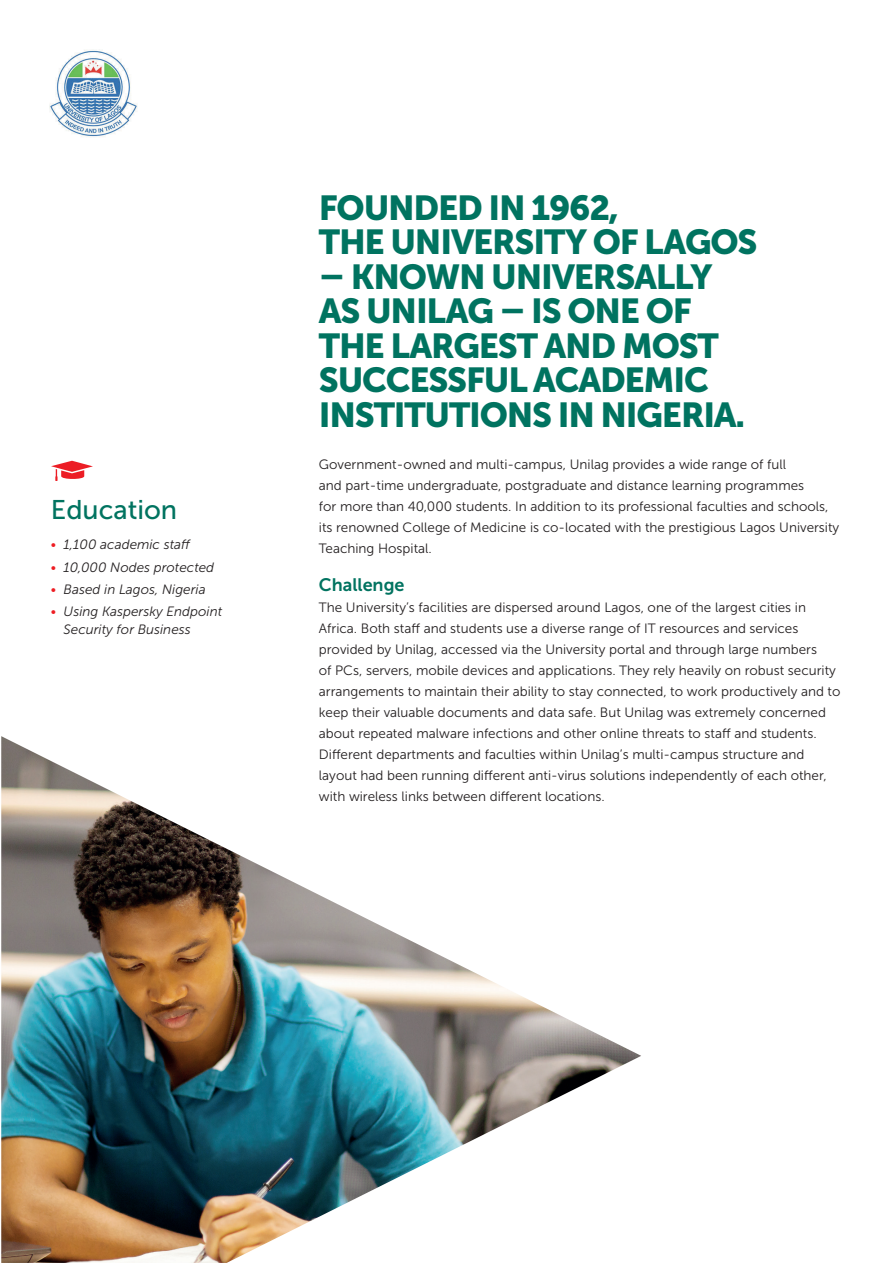
<style>
.page{position:relative;width:893px;height:1263px;background:#fff}
.page>*{position:absolute;margin:0;border:0;box-sizing:border-box;transform-origin:0 0}
.t1{font:34.5px/34.5px "Museo Sans 900";letter-spacing:-.035em;color:#007360}
.t2{font:27px "Museo Sans 500";color:#007360}
.t3{font:18px "Museo Sans 700";color:#007360}
.t4{font:13.5px/21px "Museo Sans 300";color:#231f20}
.t5{font:italic 13.5px/18px "Museo Sans 300";color:#231f20}
.s1{color:#ee1d23}
</style>
<div class="page">
<img style="left:1px;top:736px;width:640px;height:527px">
<img style="left:49px;top:50px;width:89px;height:87px">
<svg style="left:51px;top:461px;width:42px;height:20px"></svg>
<h2 class="t2" style="left:51px;top:494px;width:128px">Education</h2>
<p class="t5" style="left:51px;top:536px;width:141px"><span class="s1">•</span> 1,100 academic staff</p>
<p class="t5" style="left:51px;top:558px;width:165px"><span class="s1">•</span> 10,000 Nodes protected</p>
<p class="t5" style="left:51px;top:580px;width:156px"><span class="s1">•</span> Based in Lagos, Nigeria</p>
<p class="t5" style="left:64px;top:603px;width:160px;text-indent:-13px"><span class="s1">•</span> Using Kaspersky Endpoint<br>Security for Business</p>
<h1 class="t1" style="left:319px;top:190px;width:440px">FOUNDED IN 1962,<br>THE UNIVERSITY OF LAGOS</h1>
<h1 class="t1" style="left:319px;top:259px;width:428px">– KNOWN UNIVERSALLY<br>AS UNILAG – IS ONE OF<br>THE LARGEST AND MOST<br>SUCCESSFUL ACADEMIC<br>INSTITUTIONS IN NIGERIA.</h1>
<p class="t4" style="left:319px;top:454px;width:522px">Government-owned and multi-campus, Unilag provides a wide range of full<br>and part-time undergraduate, postgraduate and distance learning programmes<br>for more than 40,000 students. In addition to its professional faculties and schools, its renowned College of Medicine is co-located with the prestigious Lagos University Teaching Hospital.</p>
<h3 class="t3" style="left:319px;top:575px;width:87px">Challenge</h3>
<p class="t4" style="left:319px;top:597px;width:523px">The University’s facilities are dispersed around Lagos, one of the largest cities in Africa. Both staff and students use a diverse range of IT resources and services provided by Unilag, accessed via the University portal and through large numbers<br>of PCs, servers, mobile devices and applications. They rely heavily on robust security arrangements to maintain their ability to stay connected, to work productively and to keep their valuable documents and data safe. But Unilag was extremely concerned about repeated malware infections and other online threats to staff and students.<br>Different departments and faculties within Unilag’s multi-campus structure and layout had been running different anti-virus solutions independently of each other, with wireless links between different locations.</p>
</div>
